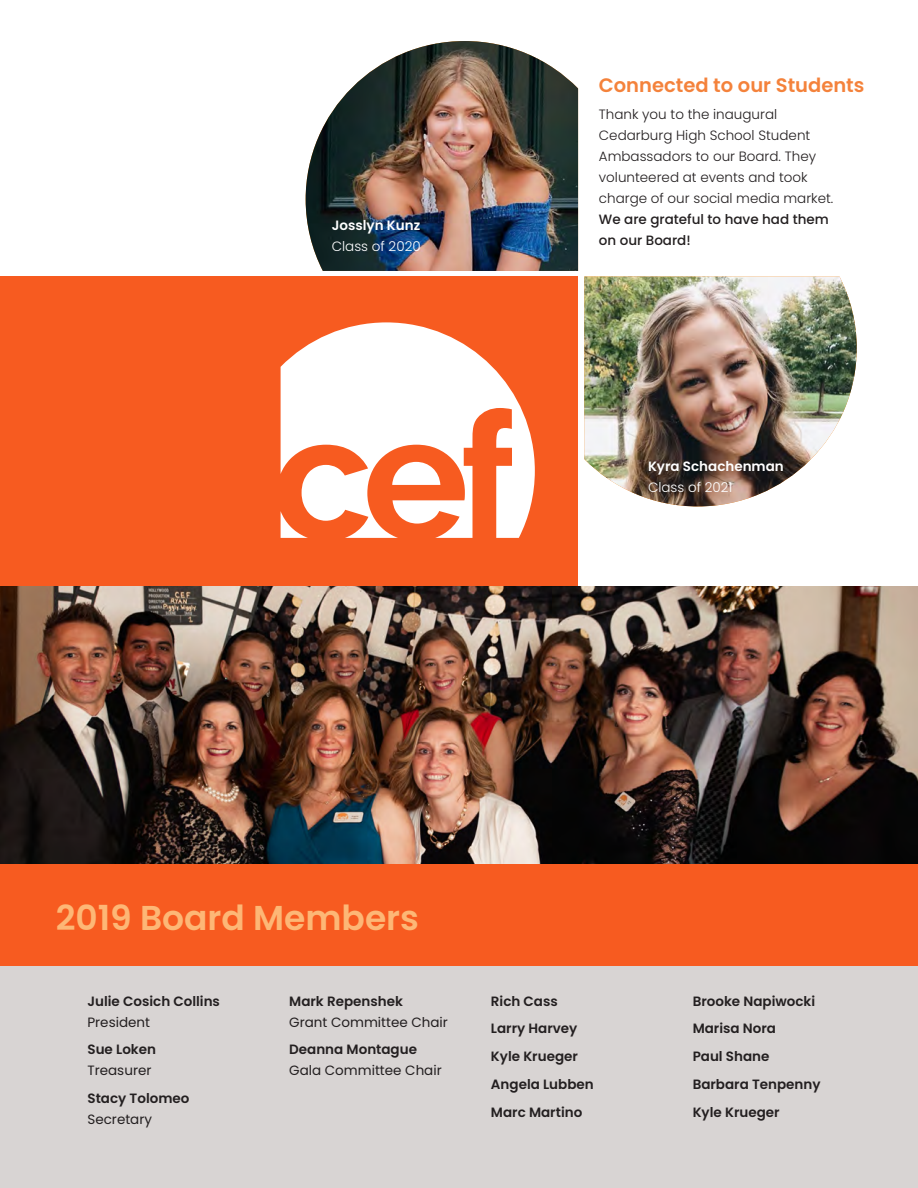
<style>
.page{position:relative;width:918px;height:1188px;background:#fff}
.page>*{position:absolute;margin:0;border:0;box-sizing:border-box;transform-origin:0 0}
.t1{font:600 34.5px "Poppins";color:#fdb776}
.t2{font:600 19.5px "Poppins";color:#f4823b}
.t3{font:300 13.5px/21px "Poppins";color:#231f20}
.t4{font:600 13.5px/21px "Poppins";color:#231f20}
.t5{font:13.5px/21px "Poppins";color:#231f20}
.t6{font:600 13.5px "Poppins";color:#fff}
.t7{font:300 13.5px "Poppins";color:#fff}
.s1{font-weight:500}
.s2{font-weight:400}
.s3{font-weight:600}
</style>
<div class="page">
<div style="left:0;top:277px;width:578px;height:326px;background:#f75b20"></div>
<img style="left:0;top:586px;width:918px;height:278px">
<img style="left:306px;top:41px;width:272px;height:230px">
<img style="left:584px;top:277px;width:273px;height:229px">
<div style="left:0;top:871px;width:918px;height:317px;background:#d8d4d3"></div>
<svg style="left:281px;top:322px;width:254px;height:216px;fill:#fff"></svg>
<div style="left:0;top:864px;width:918px;height:102px;background:#f75b20"></div>
<p class="t6" style="left:332px;top:218px;width:90px">Josslyn Kunz</p>
<p class="t7" style="left:332px;top:239px;width:90px">Class of 2020</p>
<p class="t2" style="left:599px;top:74px;width:267px">Connected to our Students</p>
<p class="t3" style="left:599px;top:104px;width:236px">Thank you to the inaugural<br>Cedarburg High School Student<br>Ambassadors to our Board. They volunteered at events and took charge of our social media market.<br><span class="s1">We are grateful to have had them on our Board!</span></p>
<p class="t6" style="left:648px;top:458px;width:137px">Kyra Schachenman</p>
<p class="t7" style="left:648px;top:479px;width:86px">Class of 2021</p>
<p class="t1" style="left:56px;top:898px;width:365px">2019 Board Members</p>
<p class="t4" style="left:87px;top:990px;width:134px">Julie Cosich Collins<br><span class="s2">President</span></p>
<p class="t5" style="left:87px;top:1039px;width:70px"><span class="s3">Sue Loken<br></span>Treasurer</p>
<p class="t4" style="left:87px;top:1088px;width:103px">Stacy Tolomeo<br><span class="s2">Secretary</span></p>
<p class="t5" style="left:289px;top:990px;width:160px"><span class="s3">Mark Repenshek<br></span>Grant Committee Chair</p>
<p class="t5" style="left:289px;top:1039px;width:154px"><span class="s3">Deanna Montague<br></span>Gala Committee Chair</p>
<p class="t4" style="left:491px;top:990px;width:68px">Rich Cass</p>
<p class="t4" style="left:491px;top:1018px;width:88px">Larry Harvey</p>
<p class="t4" style="left:491px;top:1046px;width:89px">Kyle Krueger</p>
<p class="t4" style="left:491px;top:1074px;width:104px">Angela Lubben</p>
<p class="t4" style="left:491px;top:1102px;width:93px">Marc Martino</p>
<p class="t4" style="left:693px;top:991px;width:124px">Brooke Napiwocki</p>
<p class="t4" style="left:693px;top:1018px;width:85px">Marisa Nora</p>
<p class="t4" style="left:693px;top:1046px;width:78px">Paul Shane</p>
<p class="t4" style="left:693px;top:1074px;width:129px">Barbara Tenpenny</p>
<p class="t4" style="left:693px;top:1102px;width:89px">Kyle Krueger</p>
</div>
